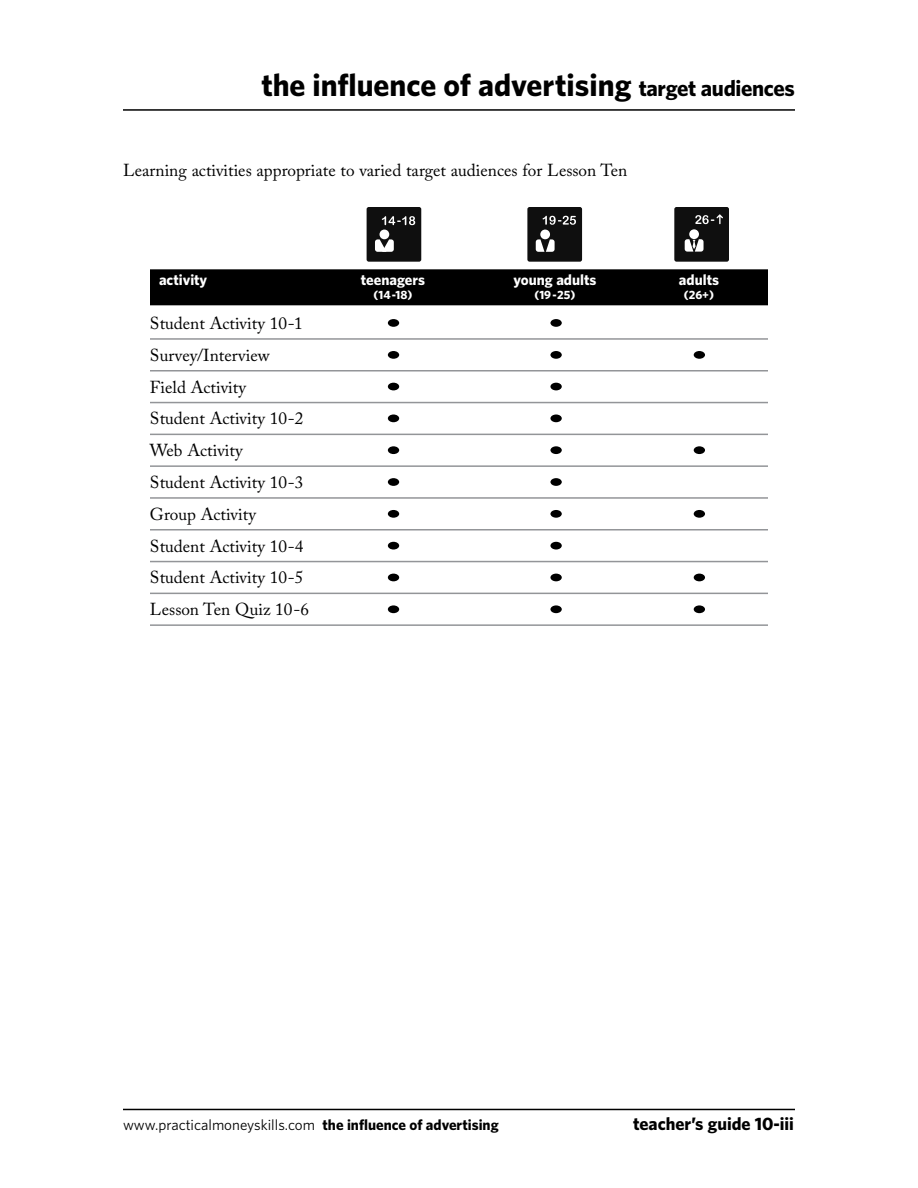
<style>
.page{position:relative;width:918px;height:1188px;background:#fff}
.page>*{position:absolute;margin:0;border:0;box-sizing:border-box;transform-origin:0 0}
.t1{font:700 31.5px "Whitney";color:#000}
.t2{font:700 18px "Whitney";color:#000}
.t3{font:17.25px/31.8px "Adobe Caslon Pro";color:#000}
.t4{font:15px "Whitney";color:#000}
.t5{font:700 15px "Whitney";color:#fff}
.t6{font:700 12px "Whitney";color:#fff}
.s1{font-size:22.5px}
.s2{font-weight:700}
</style>
<div class="page">
<div style="left:150px;top:269px;width:618px;height:36px;background:#000"></div>
<hr style="left:150px;top:338px;width:618px;height:2px;background:#939598">
<hr style="left:150px;top:370px;width:618px;height:2px;background:#939598">
<hr style="left:150px;top:402px;width:618px;height:1px;background:#939598">
<hr style="left:150px;top:434px;width:618px;height:1px;background:#939598">
<hr style="left:150px;top:465px;width:618px;height:2px;background:#939598">
<hr style="left:150px;top:497px;width:618px;height:2px;background:#939598">
<hr style="left:150px;top:529px;width:618px;height:2px;background:#939598">
<hr style="left:150px;top:561px;width:618px;height:1px;background:#939598">
<hr style="left:150px;top:593px;width:618px;height:1px;background:#939598">
<hr style="left:150px;top:624px;width:618px;height:2px;background:#939598">
<hr style="left:123px;top:109px;width:672px;height:2px;background:#000">
<hr style="left:123px;top:1109px;width:672px;height:1px;background:#000">
<div style="left:388px;top:319px;width:11px;height:8px;background:#000;border-radius:50%"></div>
<div style="left:550px;top:319px;width:12px;height:8px;background:#000;border-radius:50%"></div>
<div style="left:388px;top:351px;width:11px;height:8px;background:#000;border-radius:50%"></div>
<div style="left:550px;top:351px;width:12px;height:8px;background:#000;border-radius:50%"></div>
<div style="left:694px;top:351px;width:11px;height:8px;background:#000;border-radius:50%"></div>
<div style="left:388px;top:383px;width:11px;height:7px;background:#000;border-radius:50%"></div>
<div style="left:550px;top:383px;width:12px;height:7px;background:#000;border-radius:50%"></div>
<div style="left:388px;top:415px;width:11px;height:7px;background:#000;border-radius:50%"></div>
<div style="left:550px;top:415px;width:12px;height:7px;background:#000;border-radius:50%"></div>
<div style="left:388px;top:446px;width:11px;height:8px;background:#000;border-radius:50%"></div>
<div style="left:550px;top:446px;width:12px;height:8px;background:#000;border-radius:50%"></div>
<div style="left:694px;top:446px;width:11px;height:8px;background:#000;border-radius:50%"></div>
<div style="left:388px;top:478px;width:11px;height:8px;background:#000;border-radius:50%"></div>
<div style="left:550px;top:478px;width:12px;height:8px;background:#000;border-radius:50%"></div>
<div style="left:388px;top:510px;width:11px;height:8px;background:#000;border-radius:50%"></div>
<div style="left:550px;top:510px;width:12px;height:8px;background:#000;border-radius:50%"></div>
<div style="left:694px;top:510px;width:11px;height:8px;background:#000;border-radius:50%"></div>
<div style="left:388px;top:542px;width:11px;height:8px;background:#000;border-radius:50%"></div>
<div style="left:550px;top:542px;width:12px;height:8px;background:#000;border-radius:50%"></div>
<div style="left:388px;top:574px;width:11px;height:7px;background:#000;border-radius:50%"></div>
<div style="left:550px;top:574px;width:12px;height:7px;background:#000;border-radius:50%"></div>
<div style="left:694px;top:574px;width:11px;height:7px;background:#000;border-radius:50%"></div>
<div style="left:388px;top:605px;width:11px;height:8px;background:#000;border-radius:50%"></div>
<div style="left:550px;top:605px;width:12px;height:8px;background:#000;border-radius:50%"></div>
<div style="left:694px;top:605px;width:11px;height:8px;background:#000;border-radius:50%"></div>
<div style="left:367px;top:207px;width:54px;height:55px;background:#0f0f0f;border-radius:2px"></div>
<svg style="left:375px;top:239px;width:19px;height:13px"></svg>
<div style="left:380px;top:230px;width:9px;height:9px;background:#fff;border-radius:50%"></div>
<svg style="left:382px;top:216px;width:33px;height:9px"></svg>
<div style="left:527px;top:207px;width:55px;height:55px;background:#0f0f0f;border-radius:2px"></div>
<svg style="left:536px;top:239px;width:19px;height:13px"></svg>
<div style="left:540px;top:230px;width:10px;height:9px;background:#fff;border-radius:50%"></div>
<svg style="left:543px;top:216px;width:33px;height:9px"></svg>
<div style="left:674px;top:207px;width:55px;height:55px;background:#0f0f0f;border-radius:2px"></div>
<div style="left:689px;top:229px;width:10px;height:10px;background:#fff;border-radius:50%"></div>
<svg style="left:695px;top:214px;width:28px;height:10px"></svg>
<svg style="left:685px;top:239px;width:19px;height:13px"></svg>
<h1 class="t1" style="left:261px;top:64px;width:535px">the influence of advertising <span class="s1">target audiences</span></h1>
<p class="t3" style="left:123px;top:154px;width:506px">Learning activities appropriate to varied target audiences for Lesson Ten</p>
<p class="t5" style="left:159px;top:269px;width:50px">activity</p>
<p class="t5" style="left:361px;top:269px;width:66px">teenagers</p>
<p class="t5" style="left:514px;top:269px;width:84px">young adults</p>
<p class="t5" style="left:679px;top:269px;width:42px">adults</p>
<p class="t6" style="left:374px;top:287px;width:40px">(14-18)</p>
<p class="t6" style="left:535px;top:287px;width:42px">(19-25)</p>
<p class="t6" style="left:684px;top:287px;width:32px">(26+)</p>
<p class="t3" style="left:150px;top:307px;width:161px">Student Activity 10-1<br>Survey/Interview<br>Field Activity<br>Student Activity 10-2<br>Web Activity<br>Student Activity 10-3<br>Group Activity<br>Student Activity 10-4<br>Student Activity 10-5<br>Lesson Ten Quiz 10-6</p>
<p class="t4" style="left:123px;top:1115px;width:377px">www.practicalmoneyskills.com <span class="s2">the influence of advertising</span></p>
<p class="t2" style="left:633px;top:1112px;width:162px">teacher’s guide 10-iii</p>
</div>
